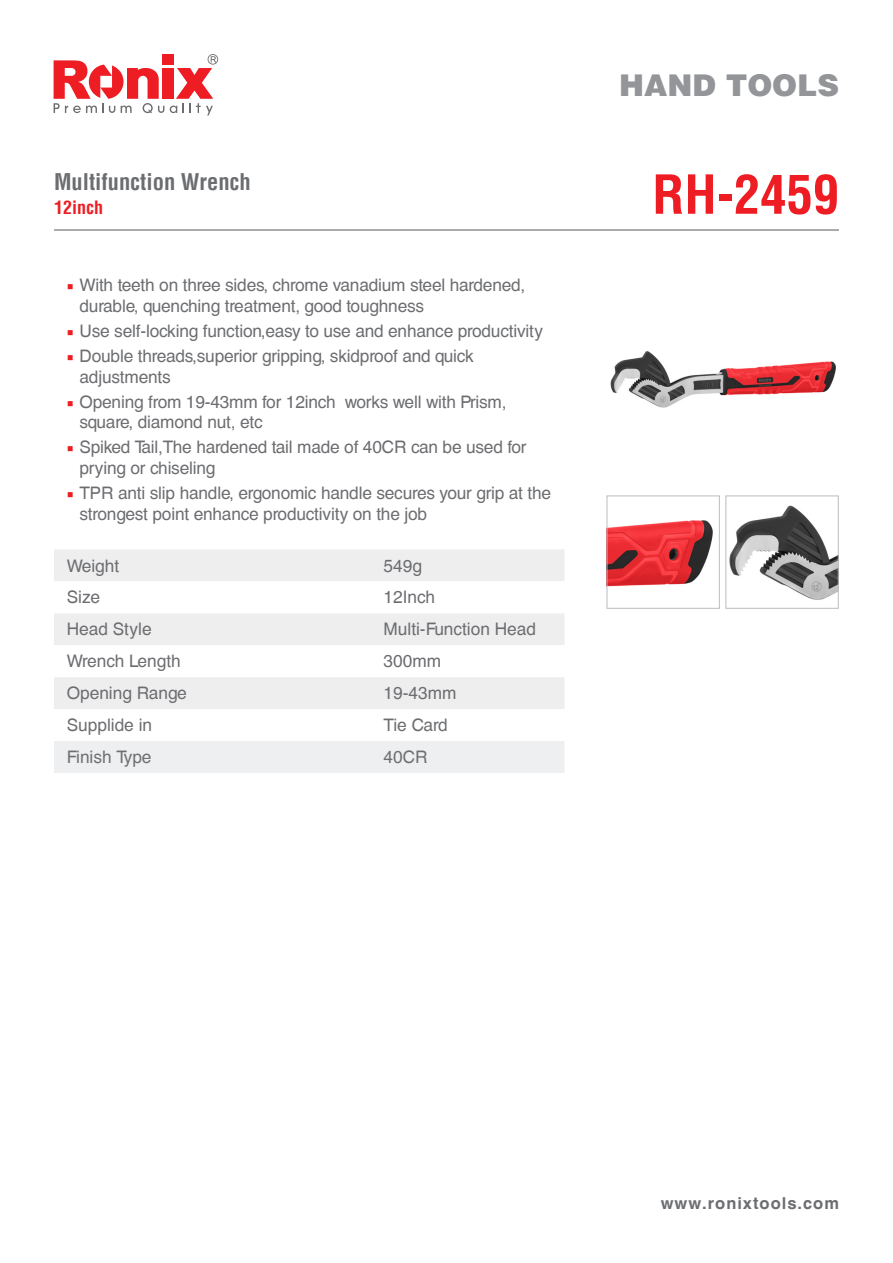
<style>
.page{position:relative;width:893px;height:1263px;background:#fff}
.page>*{position:absolute;margin:0;border:0;box-sizing:border-box;transform-origin:0 0}
.t1{font:700 condensed 52.5px "Helvetica LT";color:#ee1d23}
.t2{font:900 30px "Helvetica LT";color:#939598}
.t3{font:700 condensed 22.5px "Helvetica LT";color:#6c6d70}
.t4{font:700 condensed 18px "Helvetica LT";color:#ee1d23}
.t5{font:17.25px/20.7px "Helvetica CE";letter-spacing:-.01em;color:#6c6d70}
.t6{font:17.25px "Helvetica CE";color:#6d6f71}
.t7{font:700 16.5px "Helvetica CE";letter-spacing:.06em;color:#6c6d70}
.s1{font-family:"Minion Pro";color:#ee1d23}
</style>
<div class="page">
<svg style="left:170px;top:54px;width:48px;height:61px"></svg>
<div style="left:162px;top:68px;width:11px;height:31px;background:#ee1d23"></div>
<svg style="left:54px;top:60px;width:110px;height:53px"></svg>
<div style="left:162px;top:54px;width:11px;height:11px;background:#ee1d23"></div>
<div style="left:54px;top:549px;width:510px;height:32px;background:#eeeeef"></div>
<svg style="left:54px;top:614px;width:510px;height:95px;fill:#eeeeef"></svg>
<div style="left:54px;top:741px;width:510px;height:32px;background:#edeff0"></div>
<hr style="left:54px;top:229px;width:785px;height:2px;background:#6c6d70">
<img style="left:610px;top:351px;width:226px;height:57px">
<img style="left:608px;top:520px;width:105px;height:67px">
<div style="left:606px;top:495px;width:114px;height:114px;border:1px solid #bcbdc0"></div>
<img style="left:729px;top:505px;width:108px;height:95px">
<div style="left:725px;top:495px;width:114px;height:114px;border:1px solid #bcbdc0"></div>
<p class="t3" style="left:54px;top:167px;width:198px">Multifunction Wrench</p>
<p class="t4" style="left:54px;top:196px;width:50px">12inch</p>
<p class="t5" style="left:80px;top:275px;width:447px;text-indent:-13px"><span class="s1">■</span> With teeth on three sides, chrome vanadium steel hardened, durable, quenching treatment, good toughness</p>
<p class="t5" style="left:67px;top:321px;width:478px"><span class="s1">■</span> Use self-locking function,easy to use and enhance productivity</p>
<p class="t5" style="left:80px;top:346px;width:396px;text-indent:-13px"><span class="s1">■</span> Double threads,superior gripping, skidproof and quick adjustments</p>
<p class="t5" style="left:80px;top:391px;width:428px;text-indent:-13px"><span class="s1">■</span> Opening from 19-43mm for 12inch works well with Prism, square, diamond nut, etc</p>
<p class="t5" style="left:80px;top:437px;width:449px;text-indent:-13px"><span class="s1">■</span> Spiked Tail,The hardened tail made of 40CR can be used for prying or chiseling</p>
<p class="t5" style="left:80px;top:483px;width:473px;text-indent:-13px"><span class="s1">■</span> TPR anti slip handle, ergonomic handle secures your grip at the strongest point enhance productivity on the job</p>
<p class="t5" style="left:67px;top:555px;width:54px">Weight</p>
<p class="t5" style="left:384px;top:555px;width:40px">549g</p>
<p class="t5" style="left:67px;top:587px;width:35px">Size</p>
<p class="t5" style="left:384px;top:587px;width:53px">12Inch</p>
<p class="t5" style="left:67px;top:619px;width:86px">Head Style</p>
<p class="t5" style="left:384px;top:619px;width:154px">Multi-Function Head</p>
<p class="t5" style="left:67px;top:651px;width:115px">Wrench Length</p>
<p class="t5" style="left:384px;top:651px;width:59px">300mm</p>
<p class="t5" style="left:67px;top:683px;width:122px">Opening Range</p>
<p class="t5" style="left:384px;top:683px;width:74px">19-43mm</p>
<p class="t5" style="left:67px;top:715px;width:87px">Supplide in</p>
<p class="t5" style="left:384px;top:715px;width:66px">Tie Card</p>
<p class="t6" style="left:67px;top:747px;width:86px">Finish Type</p>
<p class="t6" style="left:384px;top:747px;width:46px">40CR</p>
<h2 class="t2" style="left:619px;top:65px;width:221px">HAND TOOLS</h2>
<p class="t1" style="left:652px;top:162px;width:188px">RH-2459</p>
<p class="t7" style="left:661px;top:1193px;width:180px">www.ronixtools.com</p>
</div>
